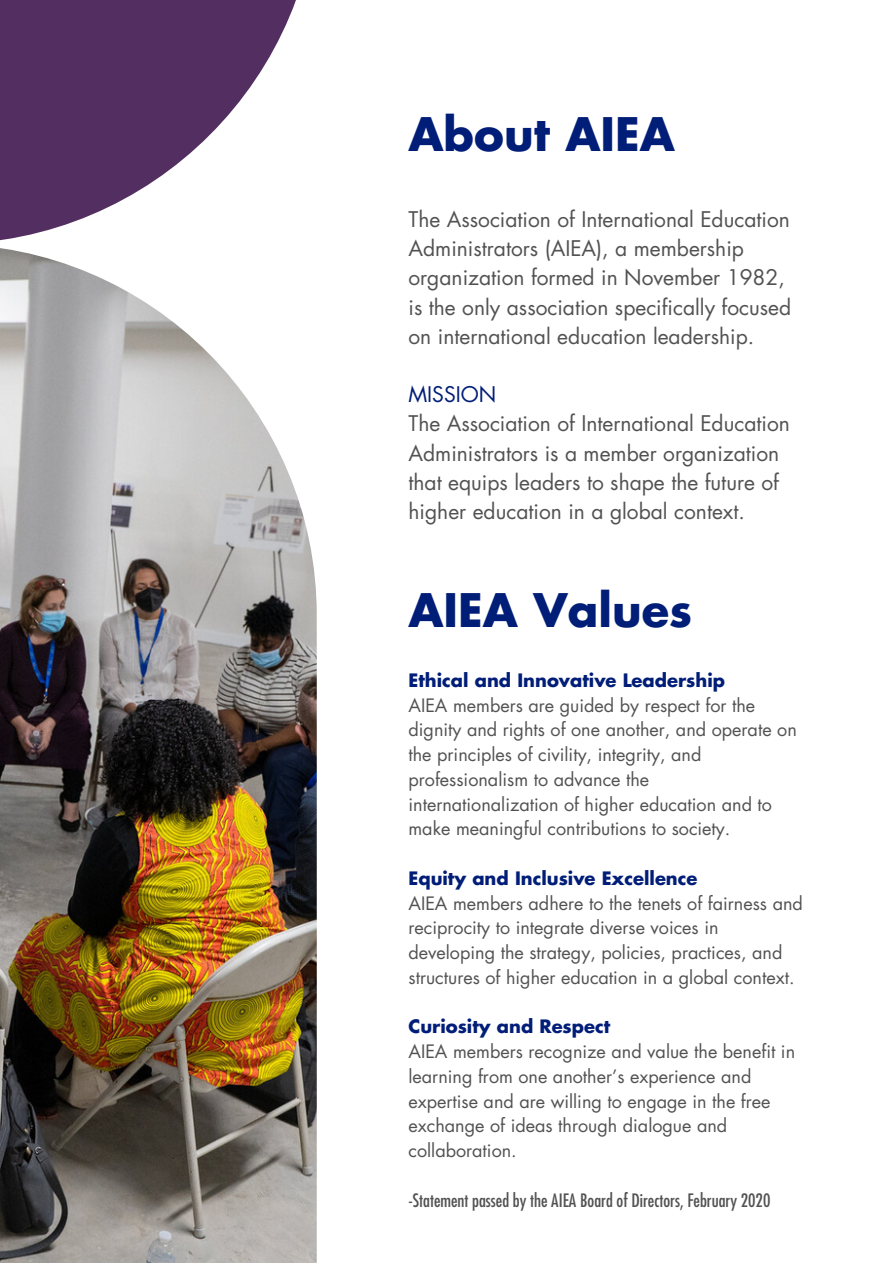
<style>
.page{position:relative;width:893px;height:1264px;background:#fff}
.page>*{position:absolute;margin:0;border:0;box-sizing:border-box;transform-origin:0 0}
.t1{font:700 45px "Futura Std";color:#001d77}
.t2{font:21px/29.2px "Futura Std";color:#525252}
.t3{font:21px "Futura Std";color:#001d77}
.t4{font:18px/24.8px "Futura Std";color:#525252}
.t5{font:700 18px "Futura Std";color:#001d77}
.t6{font:condensed 18px "Futura Std";color:#525252}
</style>
<div class="page">
<img style="left:0;top:248px;width:316px;height:1014px">
<svg style="left:0;top:0;width:296px;height:241px;fill:#532e60"></svg>
<h1 class="t1" style="left:408px;top:114px;width:268px">About AIEA</h1>
<p class="t2" style="left:408px;top:205px;width:384px">The Association of International Education Administrators (AIEA), a membership organization formed in November 1982, is the only association specifically focused on international education leadership.</p>
<p class="t3" style="left:408px;top:385px;width:89px">MISSION</p>
<p class="t2" style="left:408px;top:410px;width:383px">The Association of International Education Administrators is a member organization that equips leaders to shape the future of higher education in a global context.</p>
<h1 class="t1" style="left:408px;top:590px;width:285px">AIEA Values</h1>
<p class="t5" style="left:408px;top:672px;width:318px">Ethical and Innovative Leadership</p>
<p class="t4" style="left:408px;top:693px;width:390px">AIEA members are guided by respect for the dignity and rights of one another, and operate on the principles of civility, integrity, and professionalism to advance the internationalization of higher education and to make meaningful contributions to society.</p>
<p class="t5" style="left:408px;top:870px;width:290px">Equity and Inclusive Excellence</p>
<p class="t4" style="left:408px;top:891px;width:396px">AIEA members adhere to the tenets of fairness and reciprocity to integrate diverse voices in developing the strategy, policies, practices, and structures of higher education in a global context.</p>
<p class="t5" style="left:408px;top:1018px;width:203px">Curiosity and Respect</p>
<p class="t4" style="left:408px;top:1039px;width:388px">AIEA members recognize and value the benefit in learning from one another’s experience and expertise and are willing to engage in the free exchange of ideas through dialogue and collaboration.</p>
<p class="t6" style="left:408px;top:1191px;width:363px">-Statement passed by the AIEA Board of Directors, February 2020</p>
</div>
